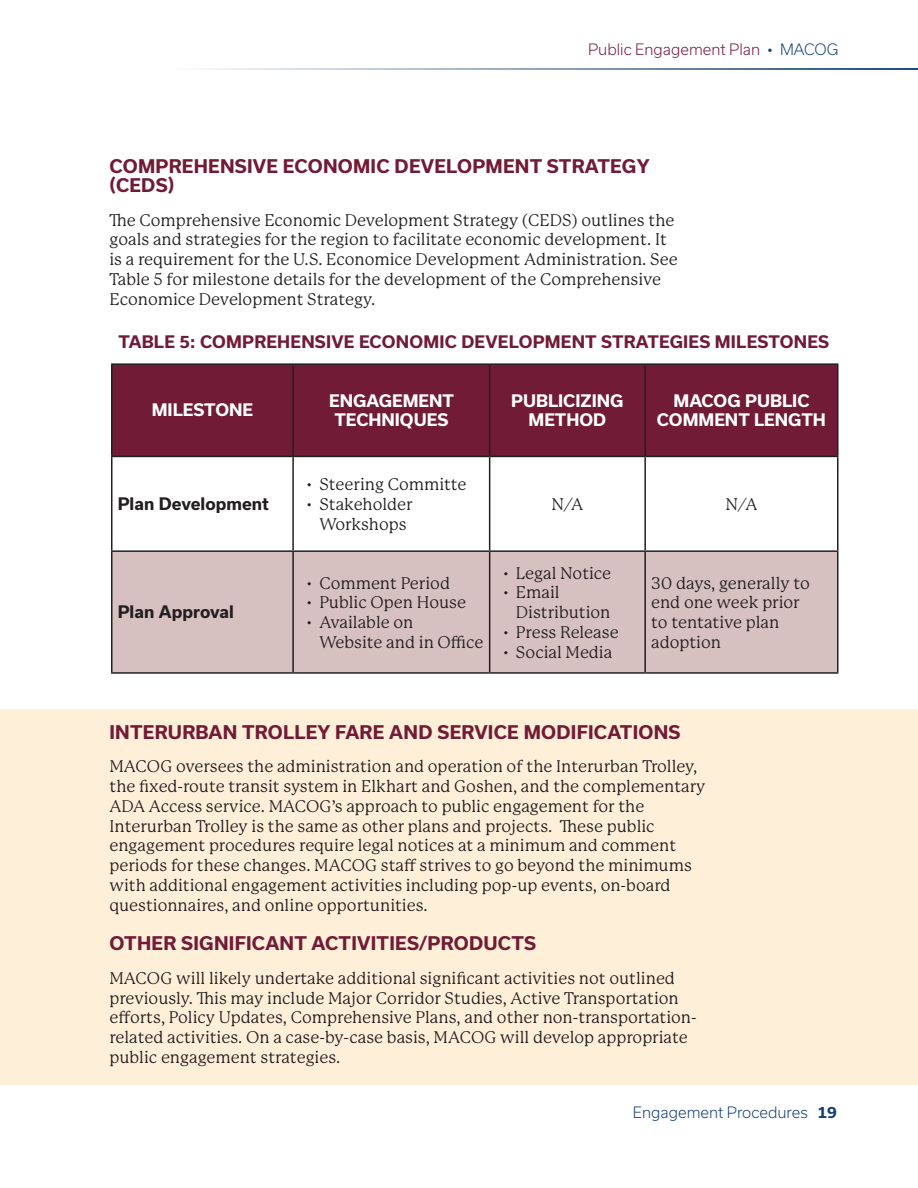
<style>
.page{position:relative;width:918px;height:1188px;background:#fff}
.page>*{position:absolute;margin:0;border:0;box-sizing:border-box;transform-origin:0 0}
.Body_Heading{font:700 18px/19.8px "Usual";letter-spacing:.015em;color:#711b36}
.Body_Text_Bullets{font:16.5px/19.8px "P22 Mackinac Pro";color:#231f20}
.t1{font:700 16.5px "Usual";color:#fff}
.Body_Heading-2{font:700 16.5px "Usual";letter-spacing:.015em;color:#711b36}
.t2{font:700 16.5px "Usual";color:#231f20}
.t3{font:300 15px "Usual";color:#711b36}
.t4{font:300 15px "Usual";color:#144075}
.t5{font:700 15px "Usual";color:#144075}
.s1{color:#144075}
</style>
<div class="page">
<hr style="left:110px;top:69px;width:808px;height:1px;background:#144075">
<div style="left:0;top:709px;width:918px;height:375px;background:#feefd9"></div>
<div style="left:112px;top:365px;width:725px;height:91px;background:#711b36"></div>
<div style="left:112px;top:552px;width:725px;height:120px;background:#d7c0c0"></div>
<hr style="left:111px;top:363px;width:182px;height:2px;background:#231f20">
<hr style="left:111px;top:365px;width:1px;height:91px;background:#231f20">
<hr style="left:293px;top:363px;width:197px;height:2px;background:#231f20">
<hr style="left:292px;top:365px;width:2px;height:91px;background:#231f20">
<hr style="left:490px;top:363px;width:155px;height:2px;background:#231f20">
<hr style="left:489px;top:365px;width:1px;height:91px;background:#231f20">
<hr style="left:645px;top:363px;width:193px;height:2px;background:#231f20">
<hr style="left:644px;top:365px;width:2px;height:91px;background:#231f20">
<hr style="left:837px;top:365px;width:1px;height:91px;background:#231f20">
<hr style="left:111px;top:456px;width:182px;height:1px;background:#231f20">
<hr style="left:111px;top:457px;width:1px;height:93px;background:#231f20">
<hr style="left:293px;top:456px;width:197px;height:1px;background:#231f20">
<hr style="left:292px;top:457px;width:2px;height:93px;background:#231f20">
<hr style="left:490px;top:456px;width:155px;height:1px;background:#231f20">
<hr style="left:489px;top:457px;width:1px;height:93px;background:#231f20">
<hr style="left:645px;top:456px;width:193px;height:1px;background:#231f20">
<hr style="left:644px;top:457px;width:2px;height:93px;background:#231f20">
<hr style="left:837px;top:457px;width:1px;height:93px;background:#231f20">
<hr style="left:111px;top:550px;width:182px;height:2px;background:#231f20">
<hr style="left:111px;top:552px;width:1px;height:120px;background:#231f20">
<hr style="left:293px;top:550px;width:197px;height:2px;background:#231f20">
<hr style="left:292px;top:552px;width:2px;height:120px;background:#231f20">
<hr style="left:490px;top:550px;width:155px;height:2px;background:#231f20">
<hr style="left:489px;top:552px;width:1px;height:120px;background:#231f20">
<hr style="left:645px;top:550px;width:193px;height:2px;background:#231f20">
<hr style="left:644px;top:552px;width:2px;height:120px;background:#231f20">
<hr style="left:837px;top:552px;width:1px;height:120px;background:#231f20">
<hr style="left:111px;top:672px;width:182px;height:2px;background:#231f20">
<hr style="left:293px;top:672px;width:197px;height:2px;background:#231f20">
<hr style="left:490px;top:672px;width:155px;height:2px;background:#231f20">
<hr style="left:645px;top:672px;width:193px;height:2px;background:#231f20">
<p class="t3" style="left:588px;top:41px;width:252px">Public Engagement Plan <span class="s1">• MACOG</span></p>
<p class="Body_Heading" style="left:110px;top:156px;width:542px">COMPREHENSIVE ECONOMIC DEVELOPMENT STRATEGY (CEDS)</p>
<p class="Body_Text_Bullets" style="left:110px;top:210px;width:570px">The Comprehensive Economic Development Strategy (CEDS) outlines the goals and strategies for the region to facilitate economic development. It is a requirement for the U.S. Economice Development Administration. See Table 5 for milestone details for the development of the Comprehensive Economice Development Strategy.</p>
<p class="Body_Heading-2" style="left:119px;top:332px;width:712px">TABLE 5: COMPREHENSIVE ECONOMIC DEVELOPMENT STRATEGIES MILESTONES</p>
<p class="t1" style="left:152px;top:401px;width:103px">MILESTONE</p>
<p class="t2" style="left:118px;top:494px;width:153px">Plan Development</p>
<p class="t2" style="left:118px;top:603px;width:118px">Plan Approval</p>
<p class="t1" style="left:329px;top:391px;width:126px">ENGAGEMENT</p>
<p class="t1" style="left:334px;top:411px;width:115px">TECHNIQUES</p>
<p class="t1" style="left:511px;top:391px;width:114px">PUBLICIZING</p>
<p class="t1" style="left:529px;top:411px;width:79px">METHOD</p>
<p class="t1" style="left:674px;top:391px;width:137px">MACOG PUBLIC</p>
<p class="t1" style="left:657px;top:411px;width:170px">COMMENT LENGTH</p>
<p class="Body_Text_Bullets" style="left:306px;top:475px;width:162px">• Steering Committe</p>
<p class="Body_Text_Bullets" style="left:306px;top:494px;width:108px;text-align:center">• Stakeholder<br>Workshops</p>
<p class="Body_Text_Bullets" style="left:552px;top:494px;width:33px">N/A</p>
<p class="Body_Text_Bullets" style="left:726px;top:494px;width:33px">N/A</p>
<p class="Body_Text_Bullets" style="left:306px;top:573px;width:146px">• Comment Period</p>
<p class="Body_Text_Bullets" style="left:306px;top:593px;width:162px">• Public Open House</p>
<p class="Body_Text_Bullets" style="left:319px;top:613px;width:166px;text-indent:-14px">• Available on<br>Website and in Office</p>
<p class="Body_Text_Bullets" style="left:502px;top:563px;width:110px">• Legal Notice</p>
<p class="Body_Text_Bullets" style="left:516px;top:583px;width:96px;text-indent:-14px">• Email<br>Distribution</p>
<p class="Body_Text_Bullets" style="left:502px;top:623px;width:118px">• Press Release</p>
<p class="Body_Text_Bullets" style="left:502px;top:642px;width:111px">• Social Media</p>
<p class="Body_Text_Bullets" style="left:651px;top:573px;width:160px">30 days, generally to end one week prior to tentative plan adoption</p>
<p class="Body_Heading" style="left:110px;top:722px;width:573px">INTERURBAN TROLLEY FARE AND SERVICE MODIFICATIONS</p>
<p class="Body_Text_Bullets" style="left:110px;top:757px;width:598px">MACOG oversees the administration and operation of the Interurban Trolley, the fixed-route transit system in Elkhart and Goshen, and the complementary ADA Access service. MACOG’s approach to public engagement for the Interurban Trolley is the same as other plans and projects. These public engagement procedures require legal notices at a minimum and comment periods for these changes. MACOG staff strives to go beyond the minimums with additional engagement activities including pop-up events, on-board questionnaires, and online opportunities.</p>
<p class="Body_Heading" style="left:110px;top:934px;width:428px">OTHER SIGNIFICANT ACTIVITIES/PRODUCTS</p>
<p class="Body_Text_Bullets" style="left:110px;top:968px;width:589px">MACOG will likely undertake additional significant activities not outlined previously. This may include Major Corridor Studies, Active Transportation efforts, Policy Updates, Comprehensive Plans, and other non-transportation&shy;related activities. On a case-by-case basis, MACOG will develop appropriate public engagement strategies.</p>
<p class="t4" style="left:633px;top:1104px;width:177px">Engagement Procedures</p>
<p class="t5" style="left:818px;top:1104px;width:21px">19</p>
</div>
